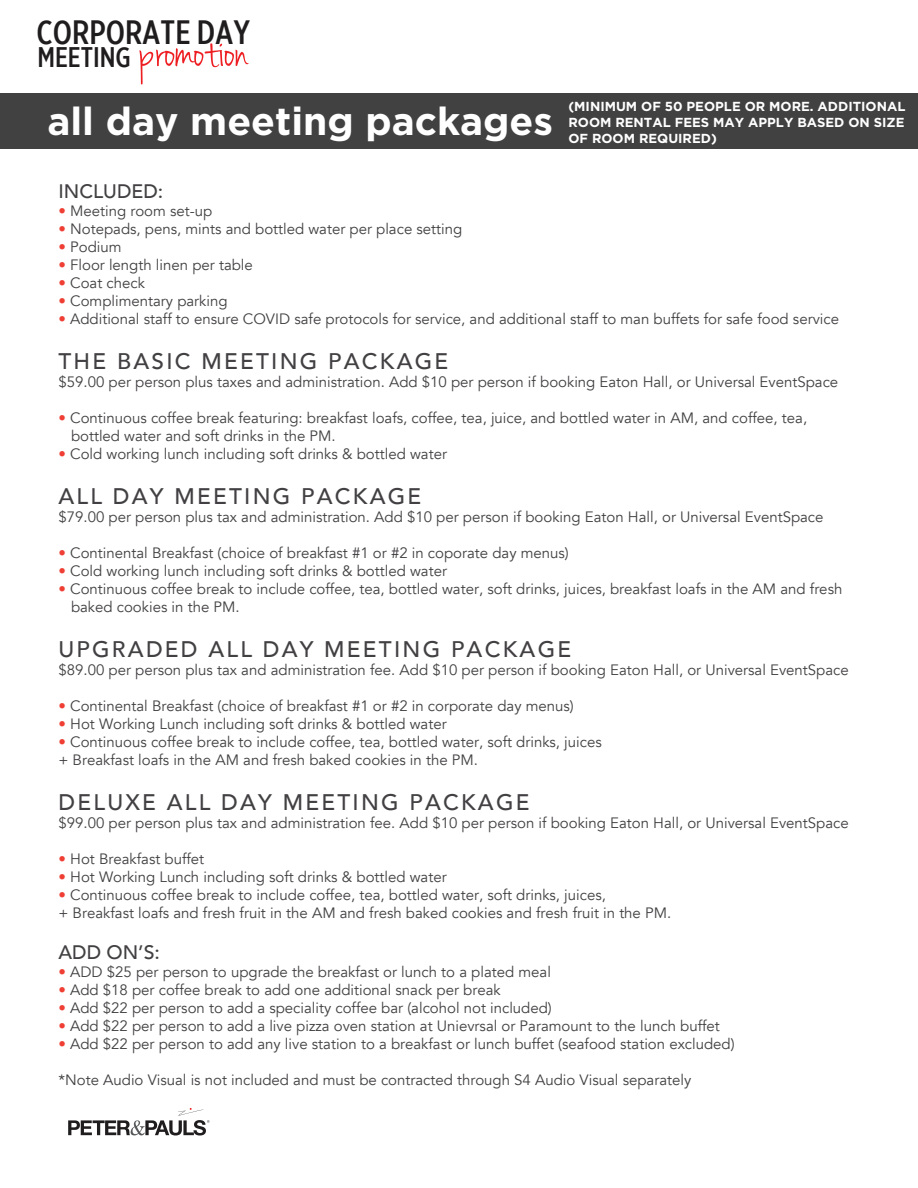
<style>
.page{position:relative;width:918px;height:1188px;background:#fff}
.page>*{position:absolute;margin:0;border:0;box-sizing:border-box;transform-origin:0 0}
.t1{font:50.55px "Jenna Sue";color:#ee1f23}
.t2{font:700 39px "Gotham";color:#fff}
.t3{font:500 33.75px "Gotham X Narrow";color:#201d1e}
.t4{font:500 28.35px "Gotham X Narrow";color:#201d1e}
.t5{font:500 22.5px "Avenir";letter-spacing:.1em;color:#424042}
.t6{font:500 19.5px "Avenir";color:#424042}
.t7{font:15px/18px "Avenir";color:#424042}
.t8{font:700 13.05px/15.8px "Gotham";color:#fff;text-align:justify}
.s1{color:#ef3f35}
</style>
<div class="page">
<div style="left:0;top:94px;width:918px;height:55px;background:#424142"></div>
<svg style="left:68px;top:1108px;width:142px;height:28px"></svg>
<h3 class="t3" style="left:37px;top:12px;width:215px">CORPORATE DAY</h3>
<h1 class="t1" style="left:140px;top:22px;width:110px">promotion</h1>
<h3 class="t4" style="left:37px;top:40px;width:95px">MEETING</h3>
<h2 class="t2" style="left:47px;top:98px;width:507px">all day meeting packages</h2>
<p class="t8" style="left:568px;top:98px;width:339px">(MINIMUM OF 50 PEOPLE OR MORE. ADDITIONAL ROOM RENTAL FEES MAY APPLY BASED ON SIZE OF ROOM REQUIRED)</p>
<h3 class="t6" style="left:58px;top:174px;width:106px">INCLUDED:</h3>
<p class="t7" style="left:58px;top:202px;width:155px"><span class="s1">•</span> Meeting room set-up</p>
<p class="t7" style="left:58px;top:220px;width:405px"><span class="s1">•</span> Notepads, pens, mints and bottled water per place setting</p>
<p class="t7" style="left:58px;top:238px;width:65px"><span class="s1">•</span> Podium</p>
<p class="t7" style="left:58px;top:256px;width:196px"><span class="s1">•</span> Floor length linen per table</p>
<p class="t7" style="left:58px;top:274px;width:88px"><span class="s1">•</span> Coat check</p>
<p class="t7" style="left:58px;top:292px;width:171px"><span class="s1">•</span> Complimentary parking</p>
<p class="t7" style="left:58px;top:310px;width:782px"><span class="s1">•</span> Additional staff to ensure COVID safe protocols for service, and additional staff to man buffets for safe food service</p>
<h3 class="t5" style="left:58px;top:341px;width:391px">THE BASIC MEETING PACKAGE</h3>
<p class="t7" style="left:58px;top:373px;width:781px">$59.00 per person plus taxes and administration. Add $10 per person if booking Eaton Hall, or Universal EventSpace</p>
<p class="t7" style="left:71px;top:409px;width:738px;text-indent:-13px"><span class="s1">•</span> Continuous coffee break featuring: breakfast loafs, coffee, tea, juice, and bottled water in AM, and coffee, tea, bottled water and soft drinks in the PM.</p>
<p class="t7" style="left:58px;top:445px;width:390px"><span class="s1">•</span> Cold working lunch including soft drinks &amp; bottled water</p>
<h3 class="t5" style="left:58px;top:476px;width:364px">ALL DAY MEETING PACKAGE</h3>
<p class="t7" style="left:58px;top:508px;width:767px">$79.00 per person plus tax and administration. Add $10 per person if booking Eaton Hall, or Universal EventSpace</p>
<p class="t7" style="left:58px;top:544px;width:512px"><span class="s1">•</span> Continental Breakfast (choice of breakfast #1 or #2 in coporate day menus)</p>
<p class="t7" style="left:58px;top:562px;width:390px"><span class="s1">•</span> Cold working lunch including soft drinks &amp; bottled water</p>
<p class="t7" style="left:71px;top:580px;width:773px;text-indent:-13px"><span class="s1">•</span> Continuous coffee break to include coffee, tea, bottled water, soft drinks, juices, breakfast loafs in the AM and fresh baked cookies in the PM.</p>
<h3 class="t5" style="left:58px;top:629px;width:514px">UPGRADED ALL DAY MEETING PACKAGE</h3>
<p class="t7" style="left:58px;top:661px;width:792px">$89.00 per person plus tax and administration fee. Add $10 per person if booking Eaton Hall, or Universal EventSpace</p>
<p class="t7" style="left:58px;top:697px;width:517px"><span class="s1">•</span> Continental Breakfast (choice of breakfast #1 or #2 in corporate day menus)</p>
<p class="t7" style="left:58px;top:715px;width:390px"><span class="s1">•</span> Hot Working Lunch including soft drinks &amp; bottled water</p>
<p class="t7" style="left:58px;top:733px;width:545px"><span class="s1">•</span> Continuous coffee break to include coffee, tea, bottled water, soft drinks, juices + Breakfast loafs in the AM and fresh baked cookies in the PM.</p>
<h3 class="t5" style="left:58px;top:782px;width:473px">DELUXE ALL DAY MEETING PACKAGE</h3>
<p class="t7" style="left:58px;top:814px;width:792px">$99.00 per person plus tax and administration fee. Add $10 per person if booking Eaton Hall, or Universal EventSpace</p>
<p class="t7" style="left:58px;top:850px;width:147px"><span class="s1">•</span> Hot Breakfast buffet</p>
<p class="t7" style="left:58px;top:868px;width:390px"><span class="s1">•</span> Hot Working Lunch including soft drinks &amp; bottled water</p>
<p class="t7" style="left:58px;top:886px;width:614px"><span class="s1">•</span> Continuous coffee break to include coffee, tea, bottled water, soft drinks, juices,<br>+ Breakfast loafs and fresh fruit in the AM and fresh baked cookies and fresh fruit in the PM.</p>
<h3 class="t6" style="left:58px;top:935px;width:103px">ADD ON’S:</h3>
<p class="t7" style="left:58px;top:963px;width:494px"><span class="s1">•</span> ADD $25 per person to upgrade the breakfast or lunch to a plated meal</p>
<p class="t7" style="left:58px;top:981px;width:444px"><span class="s1">•</span> Add $18 per coffee break to add one additional snack per break</p>
<p class="t7" style="left:58px;top:999px;width:495px"><span class="s1">•</span> Add $22 per person to add a speciality coffee bar (alcohol not included)</p>
<p class="t7" style="left:58px;top:1017px;width:663px"><span class="s1">•</span> Add $22 per person to add a live pizza oven station at Unievrsal or Paramount to the lunch buffet</p>
<p class="t7" style="left:58px;top:1035px;width:678px"><span class="s1">•</span> Add $22 per person to add any live station to a breakfast or lunch buffet (seafood station excluded)</p>
<p class="t7" style="left:58px;top:1071px;width:634px">*Note Audio Visual is not included and must be contracted through S4 Audio Visual separately</p>
</div>
